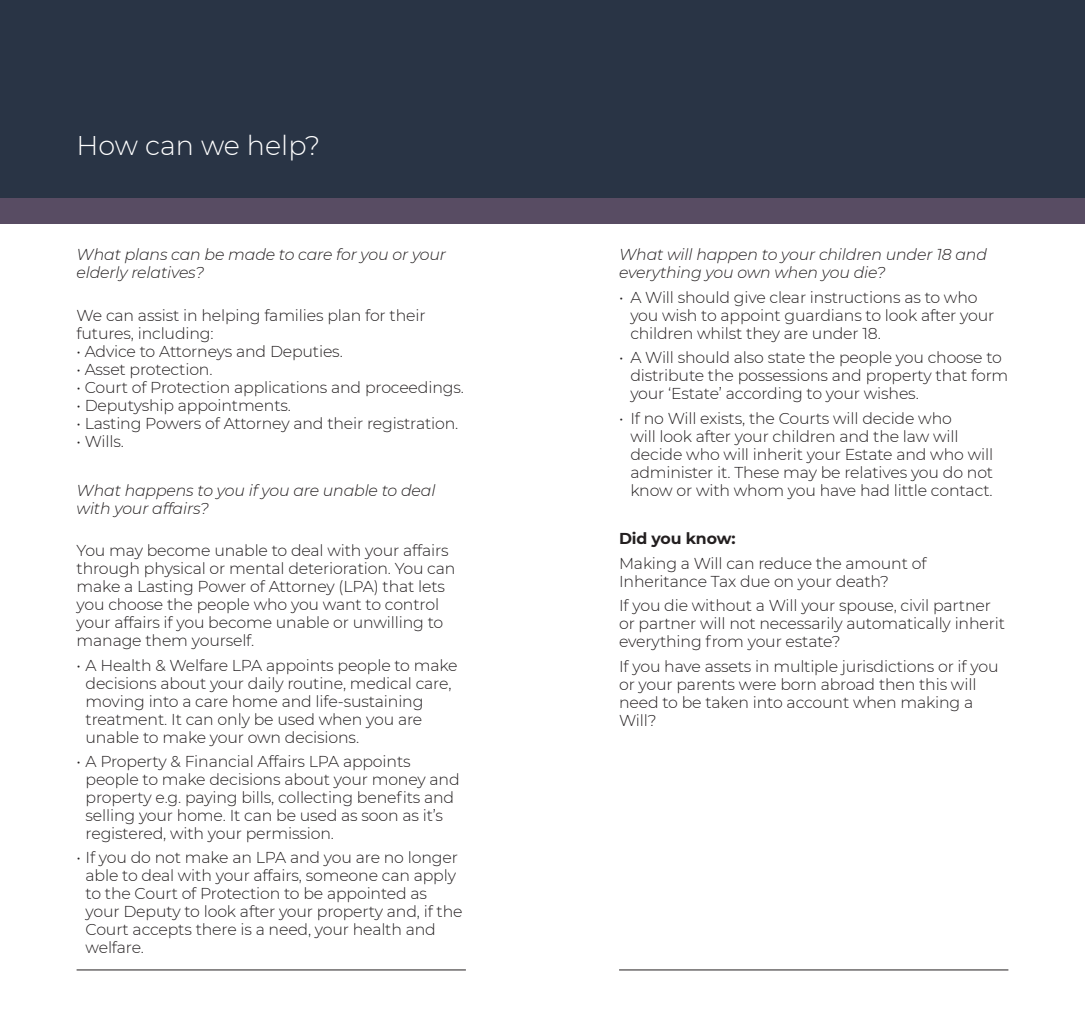
<style>
.page{position:relative;width:1085px;height:1021px;background:#fff}
.page>*{position:absolute;margin:0;border:0;box-sizing:border-box;transform-origin:0 0}
.t1{font:300 27px "Montserrat";color:#fff}
.t2{font:300 15.75px/18px "Montserrat";letter-spacing:-.01em;color:#231f20}
.t3{font:italic 300 15.75px/18px "Montserrat";letter-spacing:-.01em;color:#231f20}
.t4{font:700 15.75px "Montserrat";letter-spacing:-.01em;color:#231f20}
</style>
<div class="page">
<div style="left:0;top:0;width:1084px;height:198px;background:#293445"></div>
<div style="left:0;top:198px;width:1084px;height:26px;background:#584c63"></div>
<hr style="left:77px;top:969px;width:389px;height:1px;background:#231f20">
<hr style="left:619px;top:969px;width:389px;height:1px;background:#231f20">
<p class="t1" style="left:77px;top:127px;width:245px">How can we help?</p>
<p class="t3" style="left:77px;top:245px;width:371px">What plans can be made to care for you or your elderly relatives?</p>
<p class="t2" style="left:77px;top:306px;width:350px">We can assist in helping families plan for their futures, including:</p>
<p class="t2" style="left:77px;top:342px;width:268px">• Advice to Attorneys and Deputies.</p>
<p class="t2" style="left:77px;top:360px;width:137px">• Asset protection.</p>
<p class="t2" style="left:77px;top:378px;width:389px">• Court of Protection applications and proceedings.</p>
<p class="t2" style="left:77px;top:396px;width:216px">• Deputyship appointments.</p>
<p class="t2" style="left:77px;top:414px;width:383px">• Lasting Powers of Attorney and their registration.</p>
<p class="t2" style="left:77px;top:432px;width:49px">• Wills.</p>
<p class="t3" style="left:77px;top:480px;width:360px">What happens to you if you are unable to deal with your affairs?</p>
<p class="t2" style="left:77px;top:541px;width:380px">You may become unable to deal with your affairs through physical or mental deterioration. You can make a Lasting Power of Attorney (LPA) that lets you choose the people who you want to control your affairs if you become unable or unwilling to manage them yourself.</p>
<p class="t2" style="left:86px;top:655px;width:373px;text-indent:-9px">• A Health &amp; Welfare LPA appoints people to make decisions about your daily routine, medical care, moving into a care home and life-sustaining treatment. It can only be used when you are unable to make your own decisions.</p>
<p class="t2" style="left:86px;top:751px;width:375px;text-indent:-9px">• A Property &amp; Financial Affairs LPA appoints people to make decisions about your money and property e.g. paying bills, collecting benefits and selling your home. It can be used as soon as it’s registered, with your permission.</p>
<p class="t2" style="left:86px;top:848px;width:378px;text-indent:-9px">• If you do not make an LPA and you are no longer able to deal with your affairs, someone can apply to the Court of Protection to be appointed as your Deputy to look after your property and, if the Court accepts there is a need, your health and welfare.</p>
<p class="t3" style="left:619px;top:245px;width:369px">What will happen to your children under 18 and everything you own when you die?</p>
<p class="t2" style="left:630px;top:288px;width:365px;text-indent:-11px">• A Will should give clear instructions as to who you wish to appoint guardians to look after your children whilst they are under 18.</p>
<p class="t2" style="left:630px;top:348px;width:379px;text-indent:-11px">• A Will should also state the people you choose to distribute the possessions and property that form your ‘Estate’ according to your wishes.</p>
<p class="t2" style="left:630px;top:408px;width:364px;text-indent:-11px">• If no Will exists, the Courts will decide who<br>will look after your children and the law will decide who will inherit your Estate and who will administer it. These may be relatives you do not know or with whom you have had little contact.</p>
<p class="t4" style="left:619px;top:527px;width:118px">Did you know:</p>
<p class="t2" style="left:619px;top:553px;width:309px">Making a Will can reduce the amount of<br>Inheritance Tax due on your death?</p>
<p class="t2" style="left:619px;top:596px;width:387px">If you die without a Will your spouse, civil partner or partner will not necessarily automatically inherit everything from your estate?</p>
<p class="t2" style="left:619px;top:656px;width:381px">If you have assets in multiple jurisdictions or if you or your parents were born abroad then this will need to be taken into account when making a Will?</p>
</div>
